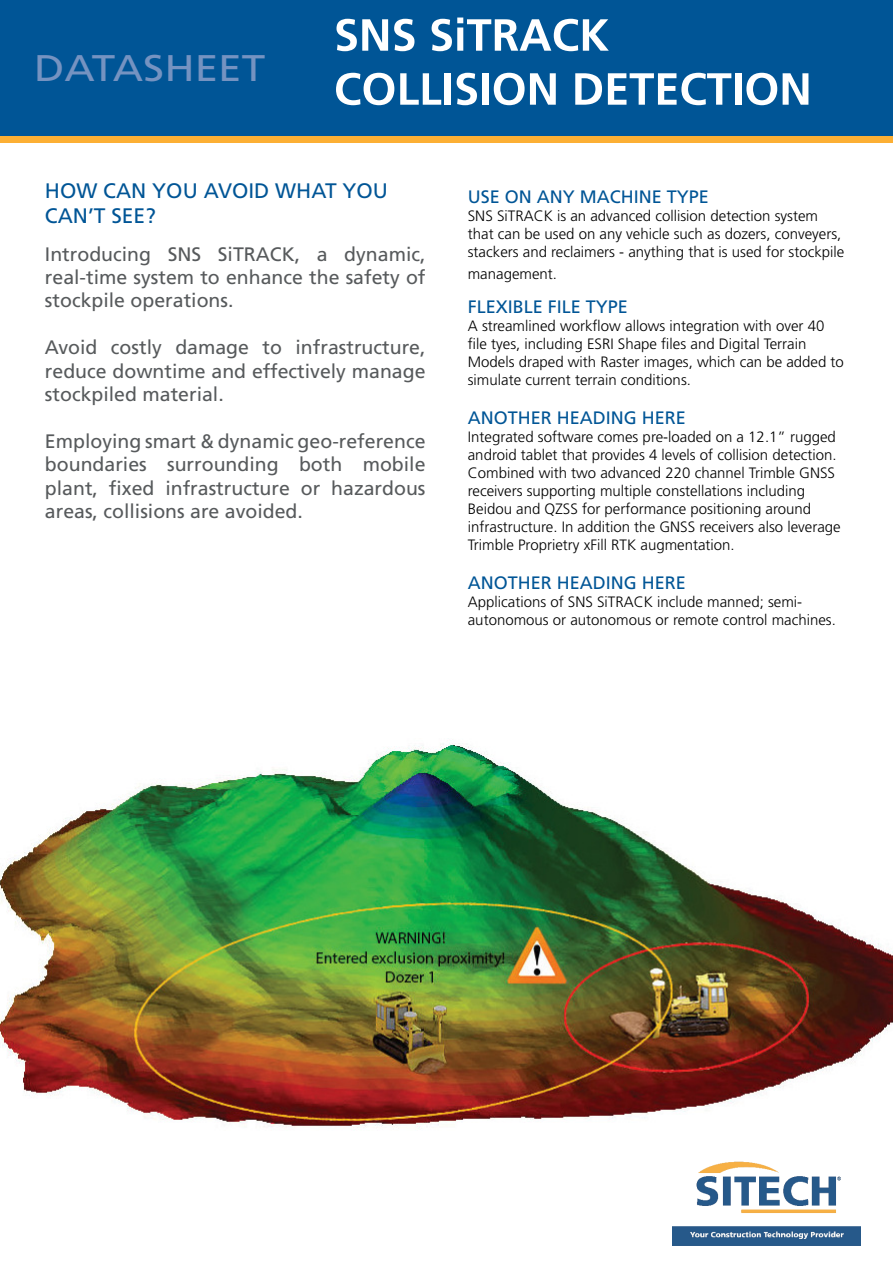
<style>
.page{position:relative;width:893px;height:1263px;background:#fff}
.page>*{position:absolute;margin:0;border:0;box-sizing:border-box;transform-origin:0 0}
.t1{font:37.05px "Frutiger LT Std";color:#7593c1;scale:1.14 1}
.t2{font:21px/25.2px "Frutiger LT Std";color:#005596}
.t3{font:19.5px/23.4px "Frutiger LT Std";color:#575a5c;text-align:justify}
.t4{font:18px "Frutiger LT Std";color:#005596}
.t5{font:300 15px/18px "Frutiger LT Std";color:#000}
</style>
<div class="page">
<img style="left:0;top:743px;width:892px;height:503px">
<div style="left:0;top:0;width:892px;height:137px;background:#005596"></div>
<img style="left:672px;top:1149px;width:188px;height:96px">
<svg style="left:336px;top:19px;width:52px;height:32px"></svg>
<svg style="left:394px;top:19px;width:20px;height:32px"></svg>
<svg style="left:431px;top:18px;width:177px;height:33px"></svg>
<svg style="left:336px;top:73px;width:58px;height:32px"></svg>
<svg style="left:400px;top:73px;width:41px;height:32px"></svg>
<div style="left:444px;top:73px;width:7px;height:32px;background:#fff"></div>
<svg style="left:456px;top:73px;width:21px;height:32px"></svg>
<div style="left:482px;top:73px;width:6px;height:32px;background:#fff"></div>
<svg style="left:494px;top:73px;width:30px;height:32px"></svg>
<svg style="left:530px;top:73px;width:25px;height:32px"></svg>
<svg style="left:575px;top:73px;width:27px;height:32px"></svg>
<svg style="left:608px;top:73px;width:123px;height:32px"></svg>
<div style="left:734px;top:73px;width:7px;height:32px;background:#fff"></div>
<svg style="left:746px;top:73px;width:62px;height:32px"></svg>
<div style="left:0;top:137px;width:892px;height:6px;background:#fcaf34"></div>
<h1 class="t1" style="left:34px;top:53px;width:204px">DATASHEET</h1>
<h2 class="t2" style="left:45px;top:180px;width:345px">HOW CAN YOU AVOID WHAT YOU<br>CAN’T SEE?</h2>
<h3 class="t3" style="left:45px;top:244px;width:382px">Introducing SNS SiTRACK, a dynamic, real-time system to enhance the safety of stockpile operations.</h3>
<h3 class="t3" style="left:45px;top:337px;width:382px">Avoid costly damage to infrastructure, reduce downtime and effectively manage stockpiled material.</h3>
<h3 class="t3" style="left:45px;top:431px;width:382px">Employing smart &amp; dynamic geo-reference boundaries surrounding both mobile plant, fixed infrastructure or hazardous areas, collisions are avoided.</h3>
<p class="t4" style="left:468px;top:189px;width:243px">USE ON ANY MACHINE TYPE</p>
<p class="t5" style="left:468px;top:208px;width:378px">SNS SiTRACK is an advanced collision detection system that can be used on any vehicle such as dozers, conveyers, stackers and reclaimers - anything that is used for stockpile</p>
<p class="t5" style="left:468px;top:265px;width:91px">management.</p>
<p class="t4" style="left:468px;top:300px;width:162px">FLEXIBLE FILE TYPE</p>
<p class="t5" style="left:468px;top:318px;width:377px">A streamlined workflow allows integration with over 40 file tyes, including ESRI Shape files and Digital Terrain Models draped with Raster images, which can be added to simulate current terrain conditions.</p>
<p class="t4" style="left:468px;top:410px;width:220px">ANOTHER HEADING HERE</p>
<p class="t5" style="left:468px;top:429px;width:374px">Integrated software comes pre-loaded on a 12.1” rugged android tablet that provides 4 levels of collision detection.<br>Combined with two advanced 220 channel Trimble GNSS receivers supporting multiple constellations including Beidou and QZSS for performance positioning around infrastructure. In addition the GNSS receivers also leverage Trimble Proprietry xFill RTK augmentation.</p>
<p class="t4" style="left:468px;top:575px;width:220px">ANOTHER HEADING HERE</p>
<p class="t5" style="left:468px;top:594px;width:369px">Applications of SNS SiTRACK include manned; semi&shy;autonomous or autonomous or remote control machines.</p>
</div>
